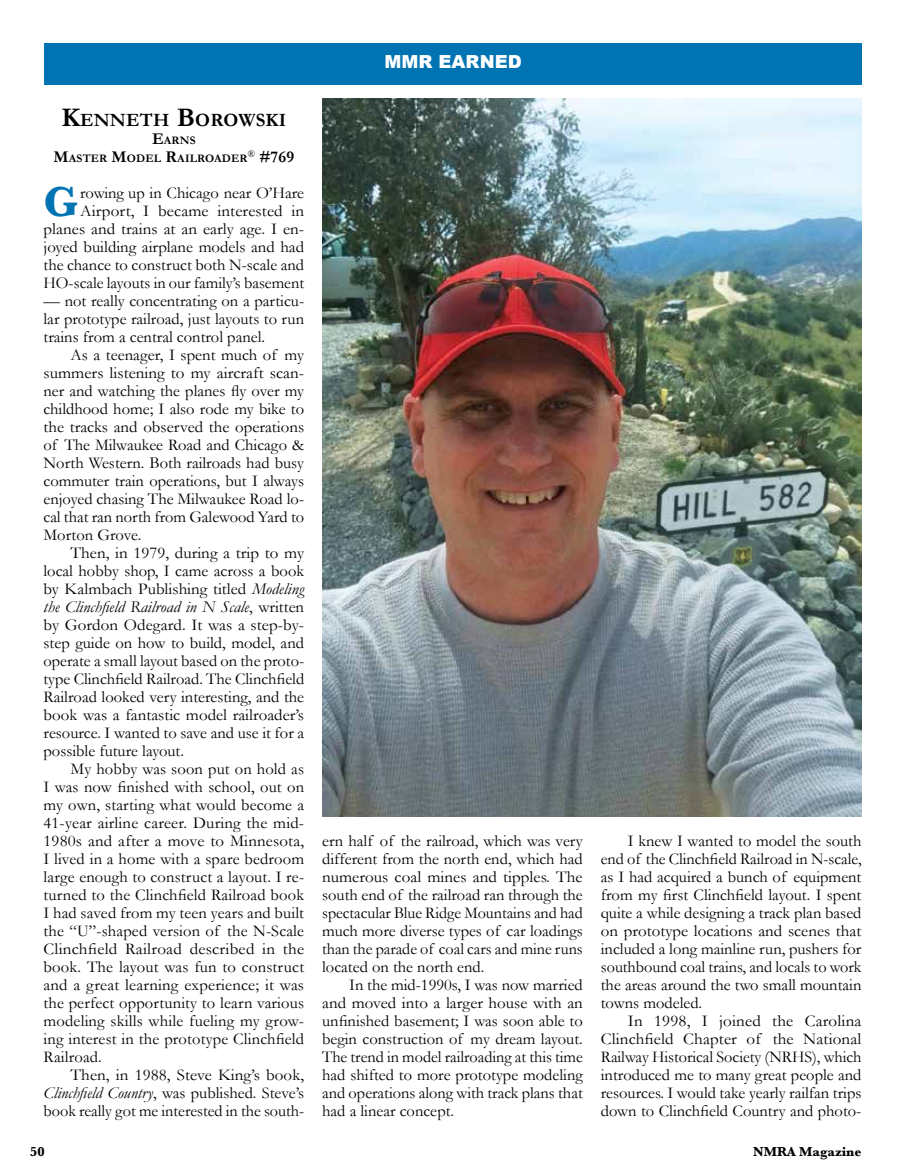
<style>
.page{position:relative;width:905px;height:1175px;background:#fff}
.page>*{position:absolute;margin:0;border:0;box-sizing:border-box;transform-origin:0 0}
.t1{font:700 43.65px "Baskerville";color:#0074b3}
.t2{font:700 18.9px "Garamond";letter-spacing:.015em;color:#000}
.t3{font:900 18px "Arial";color:#fff}
.t4{font:16.5px/18px "Garamond";color:#000;text-align:justify}
.t5{font:700 16.5px "Garamond";color:#000}
.t6{font:700 13.5px "Baskerville";color:#000}
.t7{font:700 11.55px/18px "Garamond";letter-spacing:.015em;color:#000}
.s1{font-size:27px}
.s2{font-size:16.5px}
.s3{font-style:italic}
</style>
<div class="page">
<div style="left:44px;top:44px;width:817px;height:41px;background:#0074b3"></div>
<img style="left:322px;top:99px;width:539px;height:717px">
<p class="t2" style="left:61px;top:109px;width:226px"><span class="s1">K</span>ENNETH <span class="s1">B</span>OROWSKI</p>
<p class="t7" style="left:54px;top:131px;width:195px;text-indent:98px"><span class="s2">E</span>ARNS<br><span class="s2">M</span>ASTER <span class="s2">M</span>ODEL <span class="s2">R</span>AILROADER</p>
<p class="t5" style="left:248px;top:147px;width:48px"><sup>®</sup> #769</p>
<h1 class="t1" style="left:44px;top:171px;width:36px">G</h1>
<p class="t4" style="left:44px;top:184px;width:262px;text-align:right">rowing up in Chicago near O’Hare Airport, I became interested in planes and trains at an early age. I en&shy;joyed building airplane models and had the chance to construct both N-scale and HO-scale layouts in our family’s basement</p>
<p class="t4" style="left:44px;top:292px;width:262px">— not really concentrating on a particu&shy;lar prototype railroad, just layouts to run trains from a central control panel.</p>
<p class="t4" style="left:44px;top:346px;width:262px;text-indent:27px">As a teenager, I spent much of my summers listening to my aircraft scan&shy;ner and watching the planes fly over my childhood home; I also rode my bike to the tracks and observed the operations of The Milwaukee Road and Chicago &amp; North Western. Both railroads had busy commuter train operations, but I always enjoyed chasing The Milwaukee Road lo&shy;cal that ran north from Galewood Yard to Morton Grove.</p>
<p class="t4" style="left:44px;top:544px;width:262px;text-indent:27px">Then, in 1979, during a trip to my local hobby shop, I came across a book by Kalmbach Publishing titled <span class="s3">Modeling the Clinchfield Railroad in N Scale</span>, written by Gordon Odegard. It was a step-by&shy;step guide on how to build, model, and operate a small layout based on the proto&shy;type Clinchfield Railroad. The Clinchfield Railroad looked very interesting, and the book was a fantastic model railroader’s resource. I wanted to save and use it for a possible future layout.</p>
<p class="t4" style="left:44px;top:760px;width:262px;text-indent:27px">My hobby was soon put on hold as I was now finished with school, out on my own, starting what would become a 41-year airline career. During the mid-1980s and after a move to Minnesota, I lived in a home with a spare bedroom large enough to construct a layout. I re&shy;turned to the Clinchfield Railroad book I had saved from my teen years and built the “U”-shaped version of the N-Scale Clinchfield Railroad described in the book. The layout was fun to construct and a great learning experience; it was the perfect opportunity to learn various modeling skills while fueling my grow&shy;ing interest in the prototype Clinchfield Railroad.</p>
<p class="t4" style="left:44px;top:1066px;width:262px;text-indent:27px">Then, in 1988, Steve King’s book, <span class="s3">Clinchfield Country</span>, was published. Steve’s book really got me interested in the south-</p>
<p class="t3" style="left:384px;top:49px;width:138px">MMR EARNED</p>
<p class="t4" style="left:322px;top:832px;width:262px">ern half of the railroad, which was very different from the north end, which had numerous coal mines and tipples. The south end of the railroad ran through the spectacular Blue Ridge Mountains and had much more diverse types of car loadings than the parade of coal cars and mine runs located on the north end.</p>
<p class="t4" style="left:322px;top:976px;width:262px;text-indent:27px">In the mid-1990s, I was now married and moved into a larger house with an unfinished basement; I was soon able to begin construction of my dream layout.<br>The trend in model railroading at this time had shifted to more prototype modeling and operations along with track plans that had a linear concept.</p>
<p class="t4" style="left:600px;top:832px;width:262px;text-indent:27px">I knew I wanted to model the south end of the Clinchfield Railroad in N-scale, as I had acquired a bunch of equipment from my first Clinchfield layout. I spent quite a while designing a track plan based on prototype locations and scenes that included a long mainline run, pushers for southbound coal trains, and locals to work the areas around the two small mountain towns modeled.</p>
<p class="t4" style="left:600px;top:1012px;width:262px;text-indent:27px">In 1998, I joined the Carolina Clinchfield Chapter of the National Railway Historical Society (NRHS), which introduced me to many great people and resources. I would take yearly railfan trips down to Clinchfield Country and photo-</p>
<p class="t6" style="left:30px;top:1142px;width:16px">50</p>
<p class="t6" style="left:753px;top:1142px;width:110px">NMRA Magazine</p>
</div>
